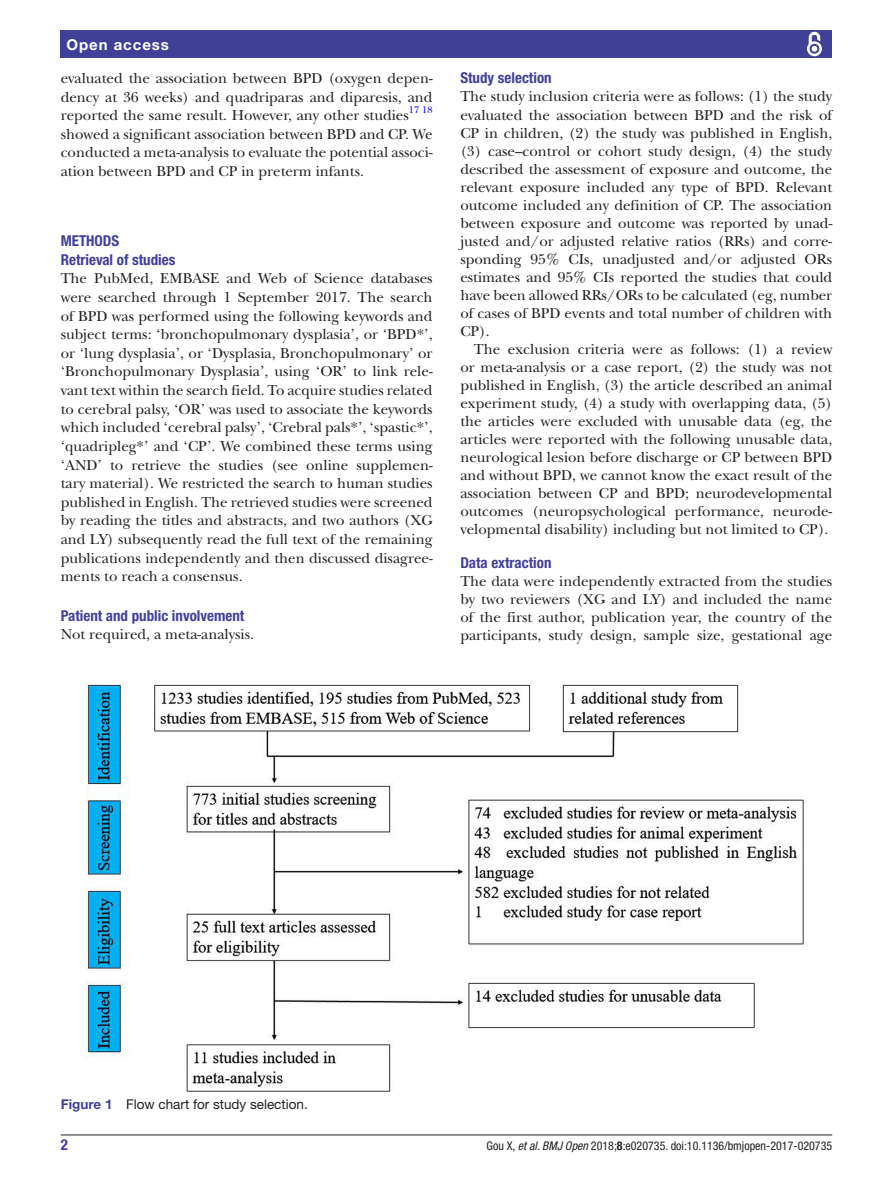
<style>
.page{position:relative;width:893px;height:1191px;background:#fff}
.page>*{position:absolute;margin:0;border:0;box-sizing:border-box;transform-origin:0 0}
.t1{font:15px/18px "New Baskerville";color:#231f20;text-align:justify}
.t2{font:700 condensed 15px/18.6px "Helvetica Neue LT Std";color:#414099}
.t3{font:700 15px "Helvetica Neue LT Std";letter-spacing:.065em;color:#fff}
.t4{font:13.5px "Helvetica Neue LT Std";color:#231f20}
.t5{font:condensed 12px "Helvetica Neue LT Std";color:#231f20}
.s1{font-weight:700;color:#414099}
.s2{font-style:italic}
.s3{font-weight:700}
</style>
<div class="page">
<hr style="left:61px;top:1134px;width:771px;height:1px;background:#231f20">
<div style="left:61px;top:31px;width:771px;height:27px;background:#414099"></div>
<svg style="left:807px;top:31px;width:15px;height:26px"></svg>
<img style="left:85px;top:683px;width:722px;height:408px">
<p class="t3" style="left:66px;top:35px;width:104px">Open access</p>
<p class="t1" style="left:61px;top:69px;width:373px;line-height:18.6px">evaluated the association between BPD (oxygen depen&shy;dency at 36 weeks) and quadriparas and diparesis, and reported the same result. However, any other studies<sup>17</sup> <sup>18 </sup>showed a significant association between BPD and CP. We conducted a meta-analysis to evaluate the potential associ&shy;ation between BPD and CP in preterm infants.</p>
<p class="t2" style="left:61px;top:231px;width:116px">Methods<br>Retrieval of studies</p>
<p class="t1" style="left:61px;top:269px;width:373px;line-height:18.6px">The PubMed, EMBASE and Web of Science databases were searched through 1 September 2017. The search of BPD was performed using the following keywords and subject terms: ‘bronchopulmonary dysplasia’, or ‘BPD*’, or ‘lung dysplasia’, or ‘Dysplasia, Bronchopulmonary’ or ‘Bronchopulmonary Dysplasia’, using ‘OR’ to link rele&shy;vant text within the search field. To acquire studies related to cerebral palsy, ‘OR’ was used to associate the keywords which included ‘cerebral palsy’, ‘Crebral pals*’, ‘spastic*’, ‘quadripleg*’ and ‘CP’. We combined these terms using ‘AND’ to retrieve the studies (see online supplemen&shy;tary material). We restricted the search to human studies published in English. The retrieved studies were screened by reading the titles and abstracts, and two authors (XG and LY) subsequently read the full text of the remaining publications independently and then discussed disagree&shy;ments to reach a consensus.</p>
<p class="t2" style="left:61px;top:606px;width:185px">Patient and public involvement</p>
<p class="t1" style="left:61px;top:625px;width:195px">Not required, a meta-analysis.</p>
<p class="t2" style="left:460px;top:69px;width:93px">Study selection</p>
<p class="t1" style="left:460px;top:88px;width:373px">The study inclusion criteria were as follows: (1) the study evaluated the association between BPD and the risk of CP in children, (2) the study was published in English, (3) case–control or cohort study design, (4) the study described the assessment of exposure and outcome, the relevant exposure included any type of BPD. Relevant outcome included any definition of CP. The association between exposure and outcome was reported by unad&shy;justed and/or adjusted relative ratios (RRs) and corre&shy;sponding 95% CIs, unadjusted and/or adjusted ORs estimates and 95% CIs reported the studies that could have been allowed RRs/ORs to be calculated (eg, number of cases of BPD events and total number of children with CP).</p>
<p class="t1" style="left:460px;top:340px;width:373px;text-indent:14px">The exclusion criteria were as follows: (1) a review or meta-analysis or a case report, (2) the study was not published in English, (3) the article described an animal experiment study, (4) a study with overlapping data, (5) the articles were excluded with unusable data (eg, the articles were reported with the following unusable data, neurological lesion before discharge or CP between BPD and without BPD, we cannot know the exact result of the association between CP and BPD; neurodevelopmental outcomes (neuropsychological performance, neurode&shy;velopmental disability) including but not limited to CP).</p>
<p class="t2" style="left:460px;top:553px;width:93px">Data extraction</p>
<p class="t1" style="left:460px;top:572px;width:373px">The data were independently extracted from the studies by two reviewers (XG and LY) and included the name of the first author, publication year, the country of the participants, study design, sample size, gestational age</p>
<p class="t4" style="left:61px;top:1096px;width:249px"><span class="s1">Figure 1</span> Flow chart for study selection.</p>
<p class="t2" style="left:61px;top:1134px;width:9px">2</p>
<p class="t5" style="left:487px;top:1138px;width:347px">Gou X, <span class="s2">et al</span>. <span class="s2">BMJ Open</span> 2018;<span class="s3">8</span>:e020735. doi:10.1136/bmjopen-2017-020735</p>
</div>
